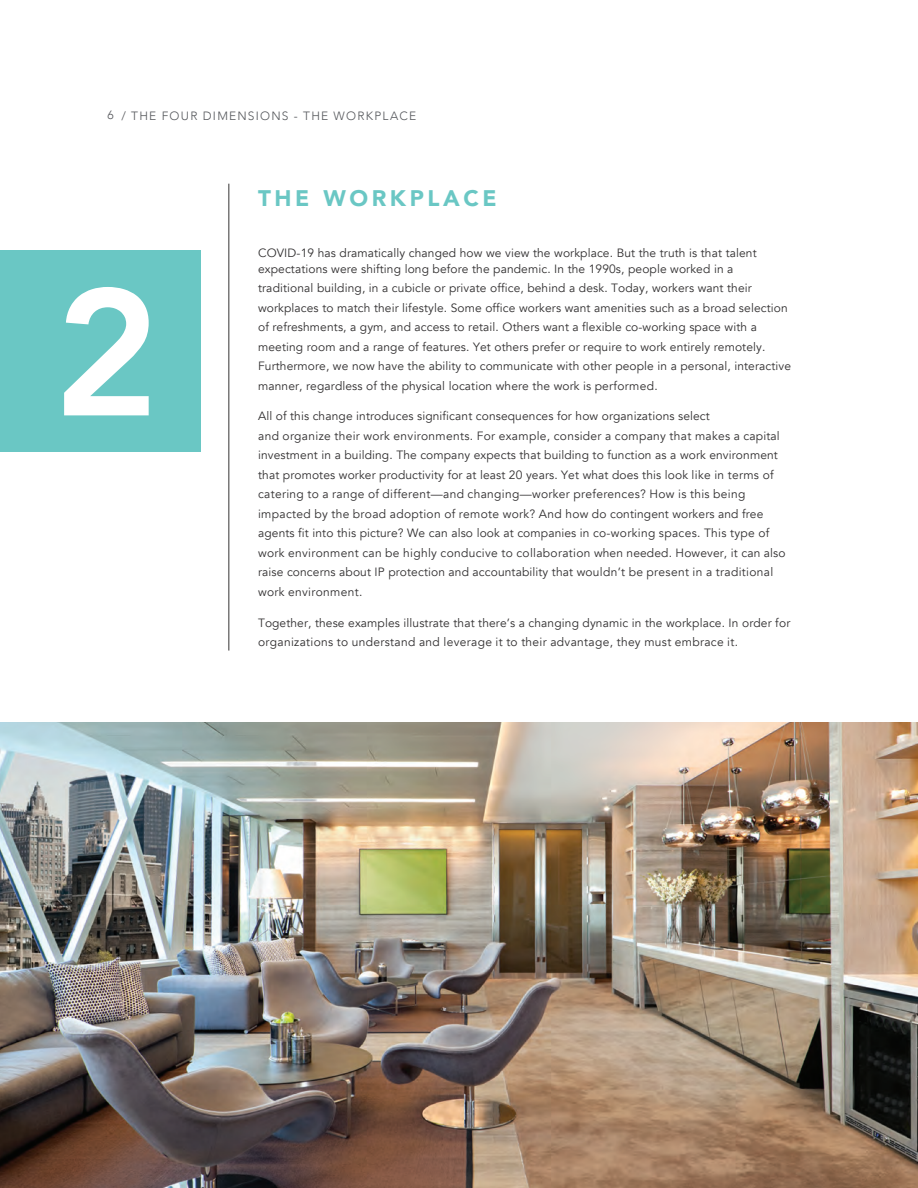
<style>
.page{position:relative;width:918px;height:1188px;background:#fff}
.page>*{position:absolute;margin:0;border:0;box-sizing:border-box;transform-origin:0 0}
.t1{font:800 178.35px "Avenir";color:#fff}
.t2{font:900 22.5px "Avenir";letter-spacing:.16em;color:#6ac7c4}
.t3{font:12px/19.5px "Avenir";letter-spacing:.01em;color:#312f30}
.t4{font:300 12px "Avenir";letter-spacing:.105em;color:#54565a}
</style>
<div class="page">
<div style="left:0;top:250px;width:200px;height:201px;background:#6ac7c4"></div>
<img style="left:0;top:723px;width:918px;height:465px">
<hr style="left:228px;top:184px;width:1px;height:467px;background:#312f30">
<p class="t4" style="left:108px;top:108px;width:8px">6</p>
<p class="t4" style="left:122px;top:109px;width:296px">/ THE FOUR DIMENSIONS - THE WORKPLACE</p>
<h2 class="t2" style="left:258px;top:179px;width:240px">THE WORKPLACE</h2>
<h1 class="t1" style="left:54px;top:215px;width:107px">2</h1>
<p class="t3" style="left:258px;top:245px;width:500px;line-height:15.6px">COVID-19 has dramatically changed how we view the workplace. But the truth is that talent expectations were shifting long before the pandemic. In the 1990s, people worked in a</p>
<p class="t3" style="left:258px;top:278px;width:534px">traditional building, in a cubicle or private office, behind a desk. Today, workers want their workplaces to match their lifestyle. Some office workers want amenities such as a broad selection of refreshments, a gym, and access to retail. Others want a flexible co-working space with a meeting room and a range of features. Yet others prefer or require to work entirely remotely.<br>Furthermore, we now have the ability to communicate with other people in a personal, interactive manner, regardless of the physical location where the work is performed.</p>
<p class="t3" style="left:258px;top:407px;width:529px">All of this change introduces significant consequences for how organizations select<br>and organize their work environments. For example, consider a company that makes a capital investment in a building. The company expects that building to function as a work environment that promotes worker productivity for at least 20 years. Yet what does this look like in terms of catering to a range of different—and changing—worker preferences? How is this being impacted by the broad adoption of remote work? And how do contingent workers and free agents fit into this picture? We can also look at companies in co-working spaces. This type of work environment can be highly conducive to collaboration when needed. However, it can also raise concerns about IP protection and accountability that wouldn’t be present in a traditional work environment.</p>
<p class="t3" style="left:258px;top:613px;width:534px">Together, these examples illustrate that there’s a changing dynamic in the workplace. In order for organizations to understand and leverage it to their advantage, they must embrace it.</p>
</div>
